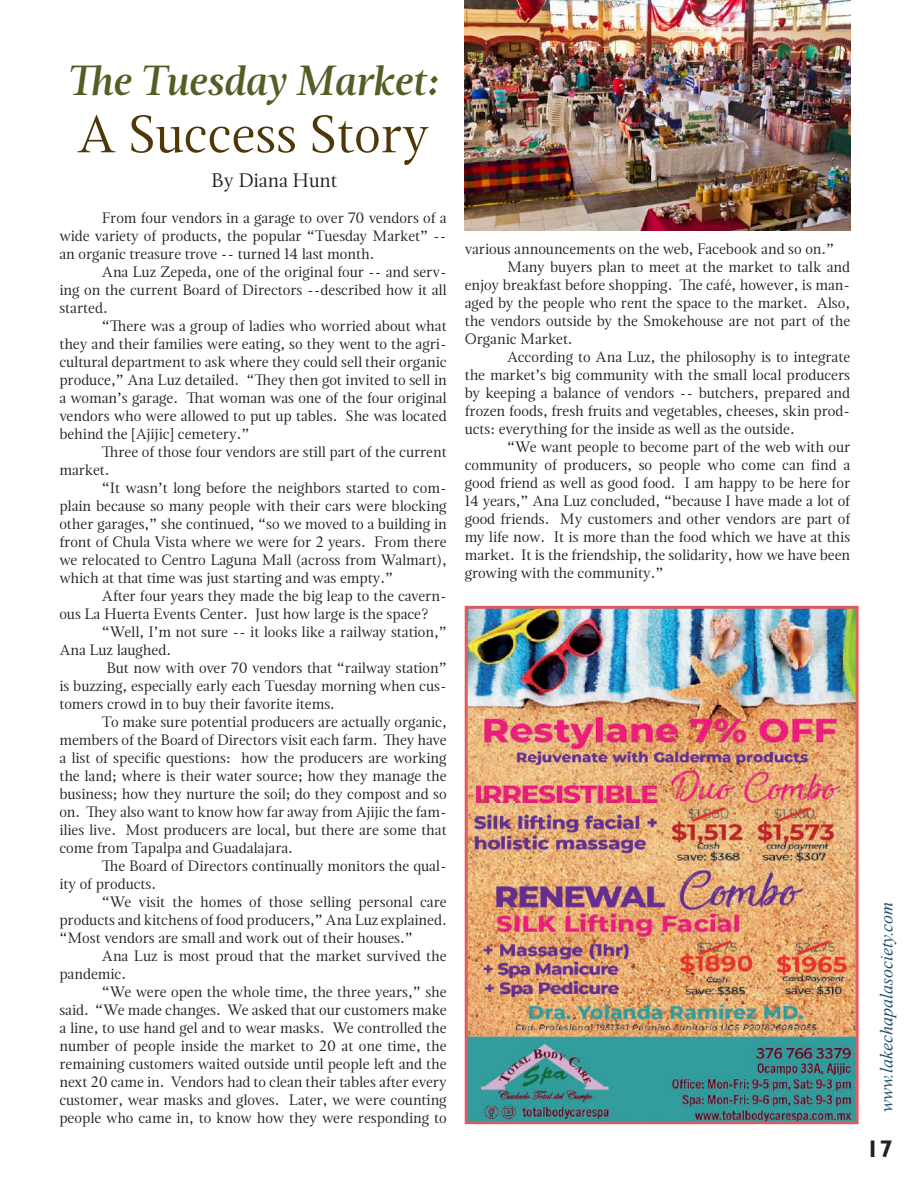
<style>
.page{position:relative;width:918px;height:1188px;background:#fff}
.page>*{position:absolute;margin:0;border:0;box-sizing:border-box;transform-origin:0 0}
.t1{font:52.5px "Magneta";color:#4f3707}
.t2{font:italic 600 42px "Magneta";color:#515f24}
.t3{font:700 24px "Gill Sans";color:#231f20}
.t4{font:19.5px "Magneta";color:#231f20}
.t5{font:italic 18px "Times New Roman";color:#214f6c}
.t6{font:15px/18px "Magneta";color:#231f20;text-align:justify}
</style>
<div class="page">
<img style="left:465px;top:0;width:386px;height:230px">
<img style="left:469px;top:610px;width:386px;height:510px">
<div style="left:465px;top:606px;width:394px;height:518px;border:3px solid #de5c61"></div>
<h2 class="t2" style="left:67px;top:51px;width:374px">The Tuesday Market:</h2>
<h1 class="t1" style="left:77px;top:98px;width:354px">A Success Story</h1>
<h3 class="t4" style="left:211px;top:167px;width:128px">By Diana Hunt</h3>
<p class="t6" style="left:59px;top:208px;width:389px;text-indent:43px">From four vendors in a garage to over 70 vendors of a wide variety of products, the popular “Tuesday Market” -- an organic treasure trove -- turned 14 last month.</p>
<p class="t6" style="left:59px;top:262px;width:389px;text-indent:43px">Ana Luz Zepeda, one of the original four -- and serv&shy;ing on the current Board of Directors --described how it all started.</p>
<p class="t6" style="left:59px;top:316px;width:389px;text-indent:43px">“There was a group of ladies who worried about what they and their families were eating, so they went to the agri&shy;cultural department to ask where they could sell their organic produce,” Ana Luz detailed. “They then got invited to sell in a woman’s garage. That woman was one of the four original vendors who were allowed to put up tables. She was located behind the [Ajijic] cemetery.”</p>
<p class="t6" style="left:59px;top:442px;width:389px;text-indent:43px">Three of those four vendors are still part of the current market.</p>
<p class="t6" style="left:59px;top:478px;width:389px;text-indent:43px">“It wasn’t long before the neighbors started to com&shy;plain because so many people with their cars were blocking other garages,” she continued, “so we moved to a building in front of Chula Vista where we were for 2 years. From there we relocated to Centro Laguna Mall (across from Walmart), which at that time was just starting and was empty.”</p>
<p class="t6" style="left:59px;top:586px;width:389px;text-indent:43px">After four years they made the big leap to the cavern&shy;ous La Huerta Events Center. Just how large is the space?</p>
<p class="t6" style="left:59px;top:622px;width:389px;text-indent:43px">“Well, I’m not sure -- it looks like a railway station,”<br>Ana Luz laughed.</p>
<p class="t6" style="left:59px;top:658px;width:389px;text-indent:47px">But now with over 70 vendors that “railway station” is buzzing, especially early each Tuesday morning when cus&shy;tomers crowd in to buy their favorite items.</p>
<p class="t6" style="left:59px;top:712px;width:389px;text-indent:43px">To make sure potential producers are actually organic, members of the Board of Directors visit each farm. They have a list of specific questions: how the producers are working the land; where is their water source; how they manage the business; how they nurture the soil; do they compost and so on. They also want to know how far away from Ajijic the fam&shy;ilies live. Most producers are local, but there are some that come from Tapalpa and Guadalajara.</p>
<p class="t6" style="left:59px;top:856px;width:389px;text-indent:43px">The Board of Directors continually monitors the qual&shy;ity of products.</p>
<p class="t6" style="left:59px;top:892px;width:389px;text-indent:43px">“We visit the homes of those selling personal care products and kitchens of food producers,” Ana Luz explained. “Most vendors are small and work out of their houses.”</p>
<p class="t6" style="left:59px;top:946px;width:389px;text-indent:43px">Ana Luz is most proud that the market survived the pandemic.</p>
<p class="t6" style="left:59px;top:982px;width:389px;text-indent:43px">“We were open the whole time, the three years,” she said. “We made changes. We asked that our customers make a line, to use hand gel and to wear masks. We controlled the number of people inside the market to 20 at one time, the remaining customers waited outside until people left and the next 20 came in. Vendors had to clean their tables after every customer, wear masks and gloves. Later, we were counting people who came in, to know how they were responding to</p>
<p class="t6" style="left:465px;top:239px;width:371px">various announcements on the web, Facebook and so on.”</p>
<p class="t6" style="left:507px;top:257px;width:344px">Many buyers plan to meet at the market to talk and</p>
<p class="t6" style="left:465px;top:275px;width:387px">enjoy breakfast before shopping. The café, however, is man-</p>
<p class="t6" style="left:465px;top:293px;width:387px">aged by the people who rent the space to the market. Also,</p>
<p class="t6" style="left:465px;top:311px;width:387px">the vendors outside by the Smokehouse are not part of the</p>
<p class="t6" style="left:465px;top:329px;width:109px">Organic Market.</p>
<p class="t6" style="left:507px;top:347px;width:344px">According to Ana Luz, the philosophy is to integrate</p>
<p class="t6" style="left:465px;top:365px;width:387px">the market’s big community with the small local producers</p>
<p class="t6" style="left:465px;top:383px;width:387px">by keeping a balance of vendors -- butchers, prepared and</p>
<p class="t6" style="left:465px;top:401px;width:387px">frozen foods, fresh fruits and vegetables, cheeses, skin prod-</p>
<p class="t6" style="left:465px;top:419px;width:331px">ucts: everything for the inside as well as the outside.</p>
<p class="t6" style="left:507px;top:437px;width:344px">“We want people to become part of the web with our</p>
<p class="t6" style="left:465px;top:455px;width:387px">community of producers, so people who come can find a</p>
<p class="t6" style="left:465px;top:473px;width:387px">good friend as well as good food. I am happy to be here for</p>
<p class="t6" style="left:465px;top:491px;width:387px">14 years,” Ana Luz concluded, “because I have made a lot of</p>
<p class="t6" style="left:465px;top:509px;width:387px">good friends. My customers and other vendors are part of</p>
<p class="t6" style="left:465px;top:527px;width:387px">my life now. It is more than the food which we have at this</p>
<p class="t6" style="left:465px;top:545px;width:387px">market. It is the friendship, the solidarity, how we have been</p>
<p class="t6" style="left:465px;top:563px;width:200px">growing with the community.”</p>
<p class="t5" style="left:874px;top:1112px;width:212px;rotate:-90deg">www.lakechapalasociety.com</p>
<h3 class="t3" style="left:866px;top:1135px;width:28px">17</h3>
</div>
